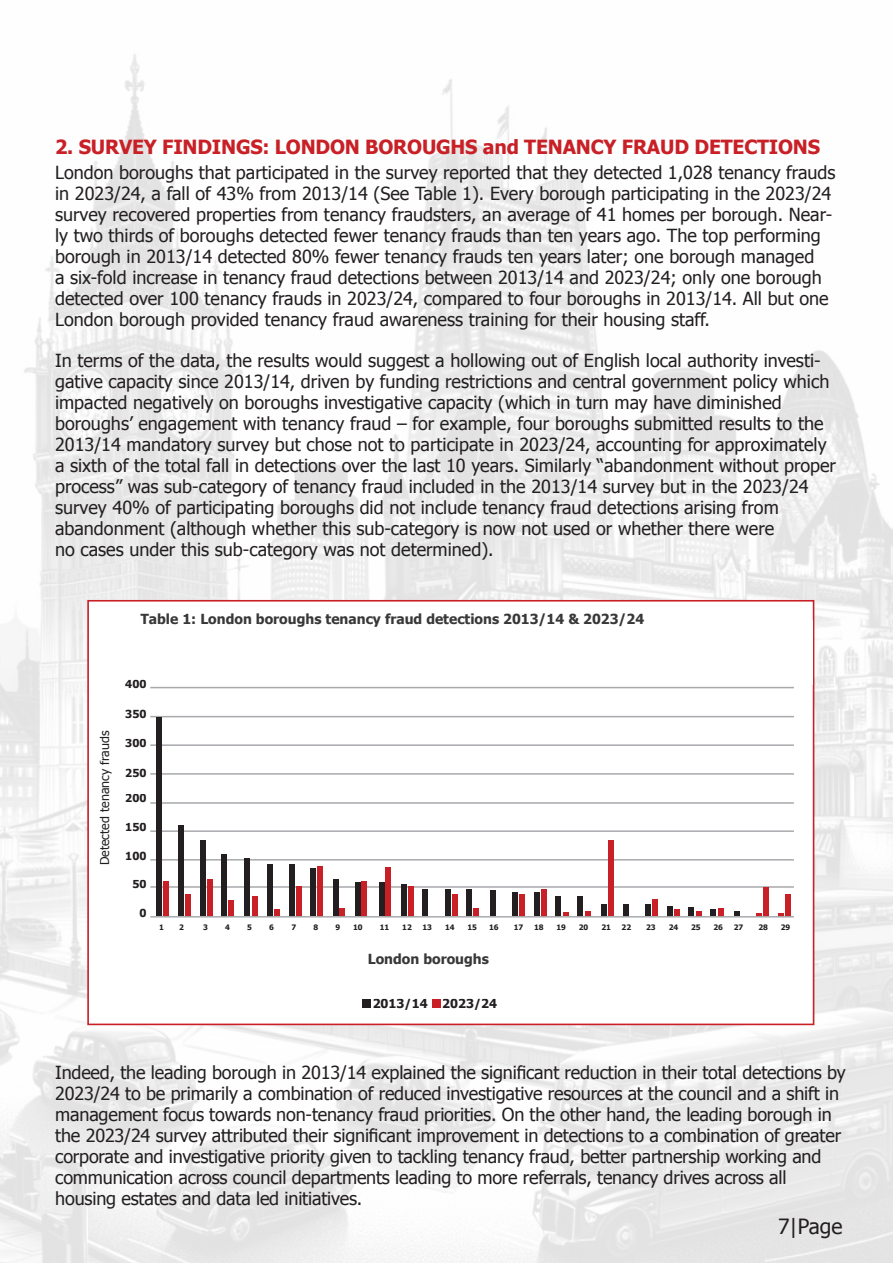
<style>
.page{position:relative;width:893px;height:1263px;background:#fff}
.page>*{position:absolute;margin:0;border:0;box-sizing:border-box;transform-origin:0 0}
.t1{font:21px "Tahoma";color:#231f20}
.t2{font:700 19.5px "Tahoma";letter-spacing:-.01em;color:#c82026}
.t3{font:18px/21px "Tahoma";color:#231f20}
.t4{font:700 13.8px "Tahoma";color:#383839}
.t5{font:12.45px "Tahoma";color:#231f20}
.t6{font:700 12.45px "Tahoma";color:#231f20}
.t7{font:700 11.1px "Tahoma";color:#231f20}
.t8{font:700 7.5px "Tahoma";letter-spacing:-.005em;color:#231f20}
</style>
<div class="page">
<img style="left:0;top:54px;width:893px;height:1209px">
<div style="left:87px;top:600px;width:727px;height:425px;background:#fff;border:2px solid #c82026"></div>
<hr style="left:150px;top:687px;width:644px;height:1px;background:#a8a9ad">
<hr style="left:150px;top:716px;width:644px;height:1px;background:#a8a9ad">
<hr style="left:150px;top:744px;width:644px;height:2px;background:#a8a9ad">
<hr style="left:150px;top:773px;width:644px;height:2px;background:#a8a9ad">
<hr style="left:150px;top:802px;width:644px;height:2px;background:#a8a9ad">
<hr style="left:150px;top:830px;width:644px;height:2px;background:#a8a9ad">
<hr style="left:150px;top:859px;width:644px;height:1px;background:#a8a9ad">
<hr style="left:150px;top:886px;width:644px;height:2px;background:#a8a9ad">
<div style="left:362px;top:999px;width:9px;height:9px;background:#231f20"></div>
<div style="left:731px;top:620px;width:81px;height:64px;background:#fff"></div>
<div style="left:432px;top:999px;width:9px;height:9px;background:#c82026"></div>
<div style="left:163px;top:881px;width:6px;height:35px;background:#c82026"></div>
<div style="left:185px;top:894px;width:5px;height:22px;background:#c82026"></div>
<div style="left:207px;top:879px;width:6px;height:37px;background:#c82026"></div>
<div style="left:228px;top:900px;width:6px;height:16px;background:#c82026"></div>
<div style="left:252px;top:896px;width:6px;height:20px;background:#c82026"></div>
<div style="left:274px;top:909px;width:6px;height:7px;background:#c82026"></div>
<div style="left:296px;top:886px;width:6px;height:30px;background:#c82026"></div>
<div style="left:318px;top:866px;width:5px;height:50px;background:#c82026"></div>
<div style="left:340px;top:908px;width:5px;height:8px;background:#c82026"></div>
<div style="left:361px;top:881px;width:6px;height:35px;background:#c82026"></div>
<div style="left:385px;top:867px;width:6px;height:49px;background:#c82026"></div>
<div style="left:408px;top:886px;width:5px;height:30px;background:#c82026"></div>
<div style="left:452px;top:894px;width:6px;height:22px;background:#c82026"></div>
<div style="left:474px;top:908px;width:5px;height:8px;background:#c82026"></div>
<div style="left:519px;top:894px;width:5px;height:22px;background:#c82026"></div>
<div style="left:541px;top:889px;width:6px;height:27px;background:#c82026"></div>
<svg style="left:563px;top:912px;width:6px;height:4px"></svg>
<svg style="left:585px;top:911px;width:6px;height:5px"></svg>
<div style="left:608px;top:840px;width:6px;height:76px;background:#c82026"></div>
<div style="left:652px;top:899px;width:6px;height:17px;background:#c82026"></div>
<div style="left:674px;top:909px;width:6px;height:7px;background:#c82026"></div>
<svg style="left:696px;top:911px;width:6px;height:5px"></svg>
<div style="left:718px;top:908px;width:6px;height:8px;background:#c82026"></div>
<div style="left:763px;top:887px;width:6px;height:29px;background:#c82026"></div>
<div style="left:785px;top:894px;width:6px;height:22px;background:#c82026"></div>
<div style="left:156px;top:717px;width:6px;height:199px;background:#231f20"></div>
<div style="left:178px;top:825px;width:5px;height:91px;background:#231f20"></div>
<div style="left:200px;top:841px;width:6px;height:75px;background:#231f20"></div>
<div style="left:221px;top:854px;width:6px;height:62px;background:#231f20"></div>
<div style="left:244px;top:859px;width:6px;height:57px;background:#231f20"></div>
<div style="left:267px;top:864px;width:6px;height:52px;background:#231f20"></div>
<div style="left:289px;top:864px;width:6px;height:52px;background:#231f20"></div>
<div style="left:311px;top:868px;width:5px;height:48px;background:#231f20"></div>
<div style="left:333px;top:879px;width:6px;height:37px;background:#231f20"></div>
<div style="left:355px;top:883px;width:5px;height:33px;background:#231f20"></div>
<div style="left:379px;top:883px;width:5px;height:33px;background:#231f20"></div>
<div style="left:401px;top:884px;width:6px;height:32px;background:#231f20"></div>
<div style="left:423px;top:889px;width:5px;height:27px;background:#231f20"></div>
<div style="left:445px;top:890px;width:6px;height:26px;background:#231f20"></div>
<div style="left:466px;top:890px;width:6px;height:26px;background:#231f20"></div>
<div style="left:490px;top:891px;width:6px;height:25px;background:#231f20"></div>
<div style="left:512px;top:893px;width:6px;height:23px;background:#231f20"></div>
<div style="left:534px;top:893px;width:6px;height:23px;background:#231f20"></div>
<div style="left:556px;top:896px;width:5px;height:20px;background:#231f20"></div>
<div style="left:577px;top:896px;width:6px;height:20px;background:#231f20"></div>
<div style="left:601px;top:904px;width:6px;height:12px;background:#231f20"></div>
<div style="left:623px;top:904px;width:6px;height:12px;background:#231f20"></div>
<div style="left:645px;top:904px;width:6px;height:12px;background:#231f20"></div>
<div style="left:667px;top:906px;width:6px;height:10px;background:#231f20"></div>
<div style="left:688px;top:908px;width:6px;height:8px;background:#231f20"></div>
<div style="left:710px;top:909px;width:6px;height:7px;background:#231f20"></div>
<svg style="left:734px;top:911px;width:5px;height:5px"></svg>
<svg style="left:756px;top:913px;width:6px;height:3px"></svg>
<svg style="left:778px;top:913px;width:6px;height:3px"></svg>
<hr style="left:150px;top:916px;width:644px;height:1px;background:#a8a9ad">
<p class="t2" style="left:55px;top:133px;width:766px">2. SURVEY FINDINGS: LONDON BOROUGHS and TENANCY FRAUD DETECTIONS</p>
<p class="t3" style="left:55px;top:161px;width:782px">London boroughs that participated in the survey reported that they detected 1,028 tenancy frauds in 2023/24, a fall of 43% from 2013/14 (See Table 1). Every borough participating in the 2023/24 survey recovered properties from tenancy fraudsters, an average of 41 homes per borough. Near&shy;ly two thirds of boroughs detected fewer tenancy frauds than ten years ago. The top performing borough in 2013/14 detected 80% fewer tenancy frauds ten years later; one borough managed<br>a six-fold increase in tenancy fraud detections between 2013/14 and 2023/24; only one borough detected over 100 tenancy frauds in 2023/24, compared to four boroughs in 2013/14. All but one London borough provided tenancy fraud awareness training for their housing staff.</p>
<p class="t3" style="left:55px;top:349px;width:782px">In terms of the data, the results would suggest a hollowing out of English local authority investi&shy;gative capacity since 2013/14, driven by funding restrictions and central government policy which impacted negatively on boroughs investigative capacity (which in turn may have diminished boroughs’ engagement with tenancy fraud – for example, four boroughs submitted results to the 2013/14 mandatory survey but chose not to participate in 2023/24, accounting for approximately a sixth of the total fall in detections over the last 10 years. Similarly “abandonment without proper process” was sub-category of tenancy fraud included in the 2013/14 survey but in the 2023/24 survey 40% of participating boroughs did not include tenancy fraud detections arising from abandonment (although whether this sub-category is now not used or whether there were<br>no cases under this sub-category was not determined).</p>
<p class="t4" style="left:140px;top:609px;width:505px">Table 1: London boroughs tenancy fraud detections 2013/14 &amp; 2023/24</p>
<p class="t5" style="left:96px;top:865px;width:136px;rotate:-90deg">Detected tenancy frauds</p>
<p class="t7" style="left:125px;top:676px;width:23px">400</p>
<p class="t7" style="left:125px;top:706px;width:23px">350</p>
<p class="t7" style="left:125px;top:735px;width:23px">300</p>
<p class="t7" style="left:125px;top:765px;width:23px">250</p>
<p class="t7" style="left:125px;top:791px;width:23px">200</p>
<p class="t7" style="left:125px;top:819px;width:23px">150</p>
<p class="t7" style="left:125px;top:848px;width:23px">100</p>
<p class="t7" style="left:132px;top:876px;width:16px">50</p>
<p class="t7" style="left:139px;top:905px;width:9px">0</p>
<p class="t8" style="left:159px;top:922px;width:6px">1</p>
<p class="t8" style="left:179px;top:922px;width:6px">2</p>
<p class="t8" style="left:203px;top:922px;width:6px">3</p>
<p class="t8" style="left:225px;top:922px;width:6px">4</p>
<p class="t8" style="left:247px;top:922px;width:6px">5</p>
<p class="t8" style="left:269px;top:922px;width:6px">6</p>
<p class="t8" style="left:291px;top:922px;width:6px">7</p>
<p class="t8" style="left:313px;top:922px;width:6px">8</p>
<p class="t8" style="left:335px;top:922px;width:6px">9</p>
<p class="t8" style="left:353px;top:922px;width:11px">10</p>
<p class="t8" style="left:380px;top:922px;width:11px">11</p>
<p class="t8" style="left:402px;top:922px;width:11px">12</p>
<p class="t8" style="left:423px;top:922px;width:11px">13</p>
<p class="t8" style="left:445px;top:922px;width:11px">14</p>
<p class="t8" style="left:467px;top:922px;width:11px">15</p>
<p class="t8" style="left:489px;top:922px;width:11px">16</p>
<p class="t8" style="left:514px;top:922px;width:11px">17</p>
<p class="t8" style="left:534px;top:922px;width:11px">18</p>
<p class="t8" style="left:556px;top:922px;width:11px">19</p>
<p class="t8" style="left:579px;top:922px;width:11px">20</p>
<p class="t8" style="left:601px;top:922px;width:11px">21</p>
<p class="t8" style="left:622px;top:922px;width:11px">22</p>
<p class="t8" style="left:646px;top:922px;width:11px">23</p>
<p class="t8" style="left:669px;top:922px;width:11px">24</p>
<p class="t8" style="left:691px;top:922px;width:11px">25</p>
<p class="t8" style="left:714px;top:922px;width:11px">26</p>
<p class="t8" style="left:734px;top:922px;width:11px">27</p>
<p class="t8" style="left:758px;top:922px;width:11px">28</p>
<p class="t8" style="left:781px;top:922px;width:11px">29</p>
<p class="t4" style="left:368px;top:949px;width:123px">London boroughs</p>
<p class="t6" style="left:373px;top:995px;width:126px">2013/14 2023/24</p>
<p class="t3" style="left:55px;top:1061px;width:792px">Indeed, the leading borough in 2013/14 explained the significant reduction in their total detections by 2023/24 to be primarily a combination of reduced investigative resources at the council and a shift in management focus towards non-tenancy fraud priorities. On the other hand, the leading borough in the 2023/24 survey attributed their significant improvement in detections to a combination of greater corporate and investigative priority given to tackling tenancy fraud, better partnership working and communication across council departments leading to more referrals, tenancy drives across all housing estates and data led initiatives.</p>
<p class="t1" style="left:778px;top:1212px;width:66px">7|Page</p>
</div>
